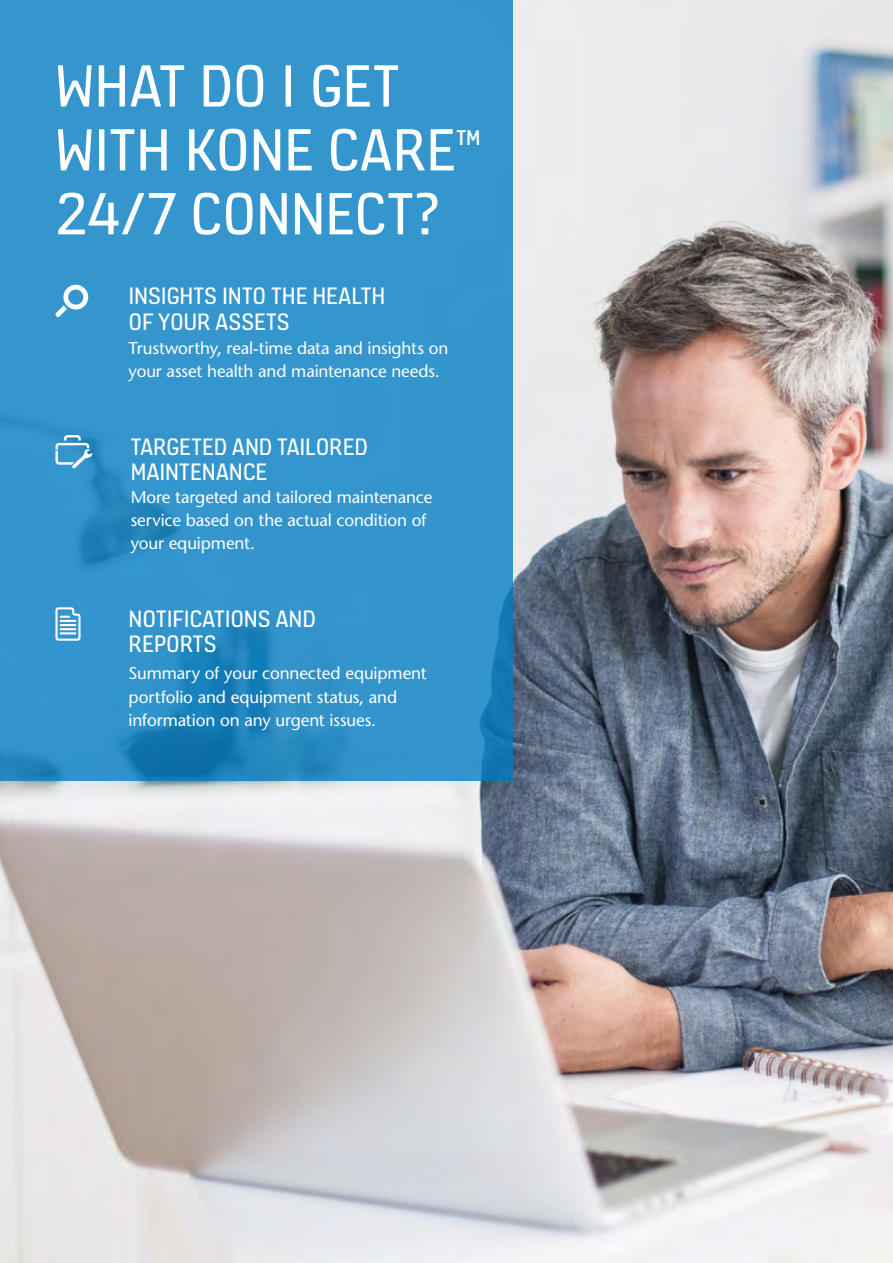
<style>
.page{position:relative;width:893px;height:1263px;background:#fff}
.page>*{position:absolute;margin:0;border:0;box-sizing:border-box;transform-origin:0 0}
.t1{font:63.9px/63.9px "KONE Information";letter-spacing:-.005em;color:#fff}
.t2{font:25.5px/25.5px "KONE Information";color:#fff}
.t3{font:500 17.1px/23.4px "Stone Sans Std";letter-spacing:-.01em;color:#fff}
</style>
<div class="page">
<img style="left:0;top:0;width:893px;height:1263px">
<svg style="left:0;top:0;width:513px;height:781px;background:#3293cb"></svg>
<svg style="left:55px;top:285px;width:34px;height:32px"></svg>
<svg style="left:55px;top:435px;width:37px;height:33px"></svg>
<svg style="left:55px;top:607px;width:26px;height:34px"></svg>
<h1 class="t1" style="left:55px;top:51px;width:427px">WHAT DO I GET<br>WITH KONE CARE<sup>™<br></sup>24/7 CONNECT?</h1>
<h2 class="t2" style="left:129px;top:282px;width:258px">INSIGHTS INTO THE HEALTH<br>OF YOUR ASSETS</h2>
<p class="t3" style="left:129px;top:336px;width:321px">Trustworthy, real-time data and insights on your asset health and maintenance needs.</p>
<h2 class="t2" style="left:131px;top:432px;width:239px">TARGETED AND TAILORED<br>MAINTENANCE</h2>
<p class="t3" style="left:131px;top:485px;width:303px">More targeted and tailored maintenance service based on the actual condition of your equipment.</p>
<h2 class="t2" style="left:129px;top:605px;width:189px">NOTIFICATIONS AND<br>REPORTS</h2>
<p class="t3" style="left:129px;top:661px;width:300px">Summary of your connected equipment portfolio and equipment status, and information on any urgent issues.</p>
</div>
